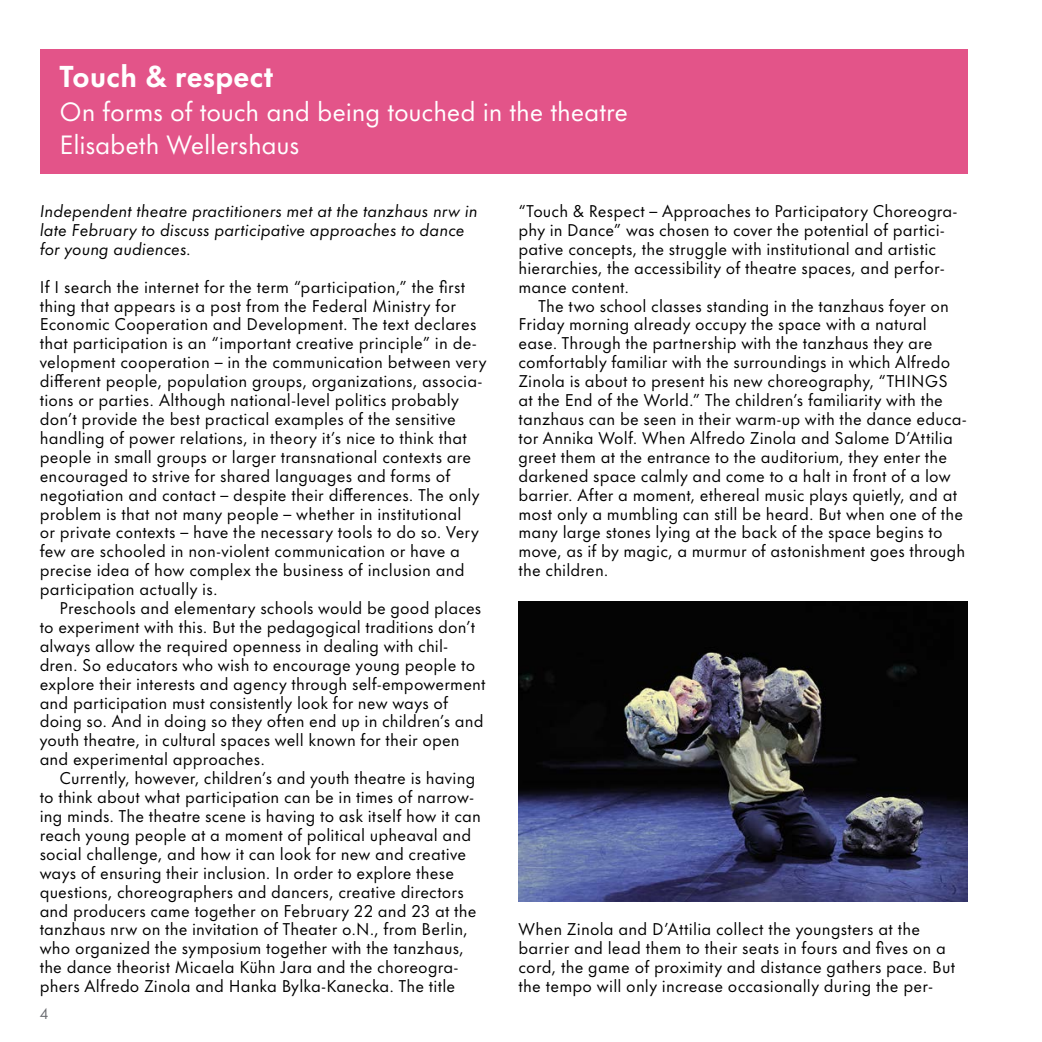
<style>
.page{position:relative;width:1042px;height:1042px;background:#fff}
.page>*{position:absolute;margin:0;border:0;box-sizing:border-box;transform-origin:0 0}
.t1{font:700 28px "Futura Now Text";letter-spacing:-.01em;color:#fff}
.t2{font:24.5px/33.1px "Futura Now Text";letter-spacing:-.005em;color:#fff}
.t3{font:15.75px/18.9px "Futura Now Text";letter-spacing:.01em;color:#000}
.t4{font:italic 15.75px/18.9px "Futura Now Text";letter-spacing:.005em;color:#000}
.t5{font:14px "Futura Now Text";color:#696a6f}
</style>
<div class="page">
<div style="left:40px;top:50px;width:927px;height:124px;background:#e35489"></div>
<img style="left:518px;top:601px;width:449px;height:300px">
<h1 class="t1" style="left:60px;top:53px;width:215px">Touch &amp; respect</h1>
<h2 class="t2" style="left:60px;top:93px;width:570px">On forms of touch and being touched in the theatre<br>Elisabeth Wellershaus</h2>
<p class="t4" style="left:40px;top:200px;width:439px">Independent theatre practitioners met at the tanzhaus nrw in late February to discuss participative approaches to dance for young audiences.</p>
<p class="t3" style="left:40px;top:276px;width:448px">If I search the internet for the term “participation,” the first thing that appears is a post from the Federal Ministry for Economic Cooperation and Development. The text declares that participation is an “important creative principle” in de&shy;velopment cooperation – in the communication between very different people, population groups, organizations, associa&shy;tions or parties. Although national-level politics probably don’t provide the best practical examples of the sensitive handling of power relations, in theory it’s nice to think that people in small groups or larger transnational contexts are encouraged to strive for shared languages and forms of negotiation and contact – despite their differences. The only problem is that not many people – whether in institutional<br>or private contexts – have the necessary tools to do so. Very few are schooled in non-violent communication or have a precise idea of how complex the business of inclusion and participation actually is.</p>
<p class="t3" style="left:40px;top:597px;width:447px;text-indent:20px">Preschools and elementary schools would be good places to experiment with this. But the pedagogical traditions don’t always allow the required openness in dealing with chil&shy;dren. So educators who wish to encourage young people to explore their interests and agency through self-empowerment and participation must consistently look for new ways of doing so. And in doing so they often end up in children’s and youth theatre, in cultural spaces well known for their open and experimental approaches.</p>
<p class="t3" style="left:40px;top:768px;width:443px;text-indent:20px">Currently, however, children’s and youth theatre is having to think about what participation can be in times of narrow&shy;ing minds. The theatre scene is having to ask itself how it can reach young people at a moment of political upheaval and social challenge, and how it can look for new and creative ways of ensuring their inclusion. In order to explore these questions, choreographers and dancers, creative directors and producers came together on February 22 and 23 at the tanzhaus nrw on the invitation of Theater o.N., from Berlin, who organized the symposium together with the tanzhaus, the dance theorist Micaela Kühn Jara and the choreogra&shy;phers Alfredo Zinola and Hanka Bylka-Kanecka. The title</p>
<p class="t5" style="left:40px;top:1002px;width:10px">4</p>
<p class="t3" style="left:518px;top:201px;width:439px">“Touch &amp; Respect – Approaches to Participatory Choreogra&shy;phy in Dance” was chosen to cover the potential of partici&shy;pative concepts, the struggle with institutional and artistic hierarchies, the accessibility of theatre spaces, and perfor&shy;mance content.</p>
<p class="t3" style="left:518px;top:295px;width:449px;text-indent:20px">The two school classes standing in the tanzhaus foyer on Friday morning already occupy the space with a natural ease. Through the partnership with the tanzhaus they are comfortably familiar with the surroundings in which Alfredo Zinola is about to present his new choreography, “THINGS<br>at the End of the World.” The children’s familiarity with the tanzhaus can be seen in their warm-up with the dance educa&shy;tor Annika Wolf. When Alfredo Zinola and Salome D’Attilia greet them at the entrance to the auditorium, they enter the darkened space calmly and come to a halt in front of a low barrier. After a moment, ethereal music plays quietly, and at most only a mumbling can still be heard. But when one of the many large stones lying at the back of the space begins to move, as if by magic, a murmur of astonishment goes through the children.</p>
<p class="t3" style="left:518px;top:919px;width:438px">When Zinola and D’Attilia collect the youngsters at the barrier and lead them to their seats in fours and fives on a cord, the game of proximity and distance gathers pace. But the tempo will only increase occasionally during the per-</p>
</div>
